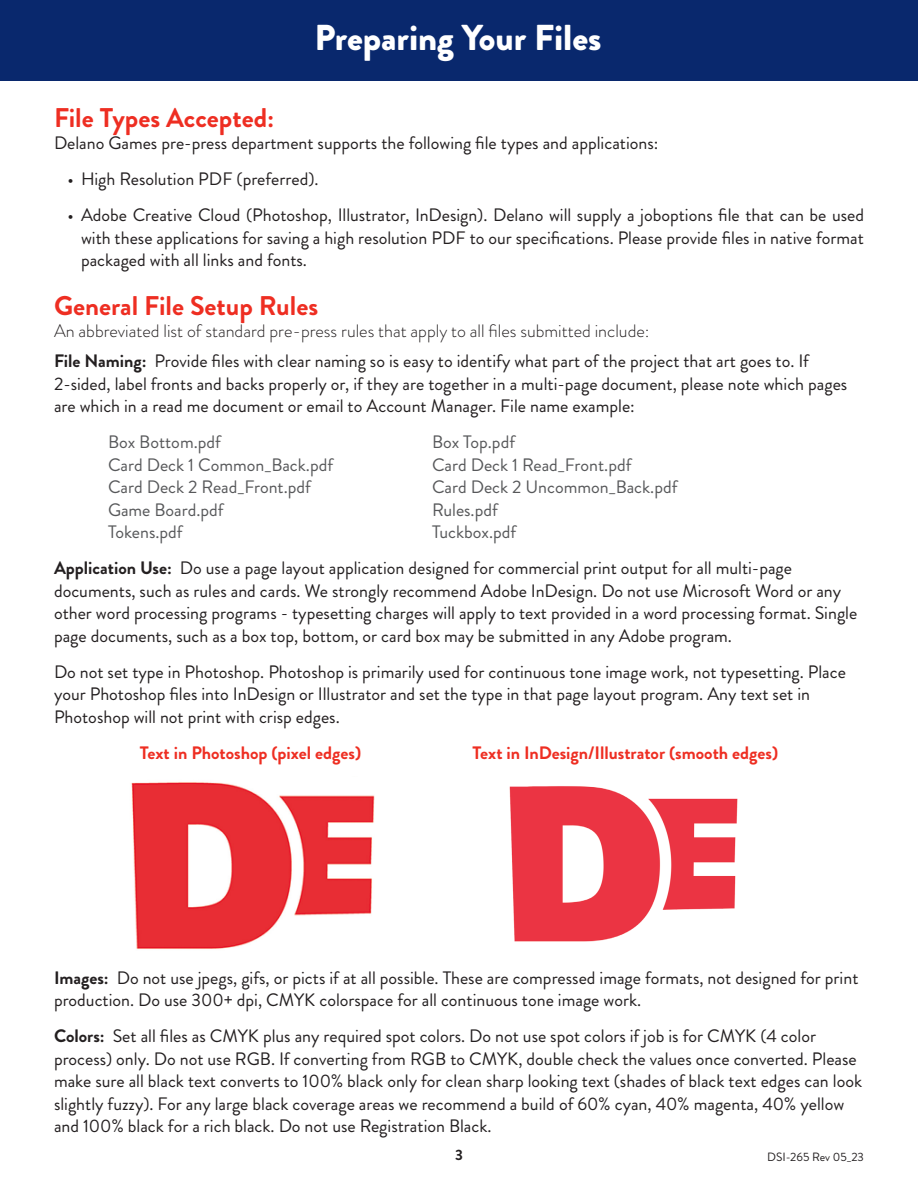
<style>
.page{position:relative;width:918px;height:1188px;background:#fff}
.page>*{position:absolute;margin:0;border:0;box-sizing:border-box;transform-origin:0 0}
.t1{font:900 36px "Brandon Grotesque";color:#fff}
.t2{font:700 27px "Brandon Grotesque";color:#ee2e22}
.t3{font:18px/22.5px "Brandon Grotesque";color:#231f20}
.t4{font:18px "Brandon Grotesque";color:#57585a}
.t5{font:700 18px "Brandon Grotesque";color:#ee2e22}
.t6{font:700 15px "Brandon Grotesque";color:#231f20}
.t7{font:12px "Brandon Grotesque";color:#231f20}
.s1{font-weight:300}
.s2{font-weight:700}
.s3{color:#57585a}
</style>
<div class="page">
<div style="left:0;top:0;width:918px;height:81px;background:#09286d"></div>
<img style="left:131px;top:782px;width:244px;height:167px">
<img style="left:509px;top:786px;width:229px;height:156px">
<h1 class="t1" style="left:314px;top:12px;width:289px">Preparing Your Files</h1>
<h2 class="t2" style="left:54px;top:99px;width:222px">File Types Accepted:</h2>
<p class="t3" style="left:54px;top:132px;width:606px">Delano Games pre-press department supports the following file types and applications:</p>
<p class="t3" style="left:68px;top:168px;width:253px">• High Resolution PDF (preferred).</p>
<p class="t3" style="left:81px;top:204px;width:785px;text-align:justify;text-indent:-14px">• Adobe Creative Cloud (Photoshop, Illustrator, InDesign). Delano will supply a joboptions file that can be used with these applications for saving a high resolution PDF to our specifications. Please provide files in native format packaged with all links and fonts.</p>
<h2 class="t2" style="left:54px;top:286px;width:266px">General File Setup Rules</h2>
<p class="t3" style="left:54px;top:316px;width:756px;line-height:30px"><span class="s1">An abbreviated list of standard pre-press rules that apply to all files submitted include:<br></span><span class="s2">File Naming:</span> Provide files with clear naming so is easy to identify what part of the project that art goes to. If</p>
<p class="t3" style="left:54px;top:372px;width:795px">2-sided, label fronts and backs properly or, if they are together in a multi-page document, please note which pages are which in a read me document or email to Account Manager. File name example:</p>
<p class="t4" style="left:108px;top:429px;width:114px">Box Bottom.pdf</p>
<p class="t4" style="left:432px;top:429px;width:85px">Box Top.pdf</p>
<p class="t4" style="left:108px;top:452px;width:227px">Card Deck 1 Common_Back.pdf</p>
<p class="t4" style="left:432px;top:452px;width:201px">Card Deck 1 Read_Front.pdf</p>
<p class="t4" style="left:108px;top:474px;width:204px">Card Deck 2 Read_Front.pdf</p>
<p class="t4" style="left:432px;top:474px;width:247px">Card Deck 2 Uncommon_Back.pdf</p>
<p class="t4" style="left:108px;top:497px;width:117px">Game Board.pdf</p>
<p class="t4" style="left:432px;top:497px;width:67px">Rules.pdf</p>
<p class="t4" style="left:108px;top:519px;width:76px">Tokens.pdf</p>
<p class="t3" style="left:54px;top:514px;width:740px;line-height:36px;text-indent:378px"><span class="s3">Tuckbox.pdf<br></span><span class="s2">Application Use:</span> Do use a page layout application designed for commercial print output for all multi-page</p>
<p class="t3" style="left:54px;top:579px;width:805px">documents, such as rules and cards. We strongly recommend Adobe InDesign. Do not use Microsoft Word or any other word processing programs - typesetting charges will apply to text provided in a word processing format. Single page documents, such as a box top, bottom, or card box may be submitted in any Adobe program.</p>
<p class="t3" style="left:54px;top:660px;width:793px">Do not set type in Photoshop. Photoshop is primarily used for continuous tone image work, not typesetting. Place your Photoshop files into InDesign or Illustrator and set the type in that page layout program. Any text set in<br>Photoshop will not print with crisp edges.</p>
<p class="t5" style="left:140px;top:740px;width:223px">Text in Photoshop (pixel edges)</p>
<p class="t5" style="left:473px;top:740px;width:307px">Text in InDesign/Illustrator (smooth edges)</p>
<p class="t3" style="left:54px;top:966px;width:806px"><span class="s2">Images:</span> Do not use jpegs, gifs, or picts if at all possible. These are compressed image formats, not designed for print production. Do use 300+ dpi, CMYK colorspace for all continuous tone image work.</p>
<p class="t3" style="left:54px;top:1025px;width:810px"><span class="s2">Colors:</span> Set all files as CMYK plus any required spot colors. Do not use spot colors if job is for CMYK (4 color process) only. Do not use RGB. If converting from RGB to CMYK, double check the values once converted. Please make sure all black text converts to 100% black only for clean sharp looking text (shades of black text edges can look slightly fuzzy). For any large black coverage areas we recommend a build of 60% cyan, 40% magenta, 40% yellow and 100% black for a rich black. Do not use Registration Black.</p>
<p class="t6" style="left:455px;top:1144px;width:9px">3</p>
<p class="t7" style="left:767px;top:1149px;width:98px">DSI-265 Rev 05_23</p>
</div>
